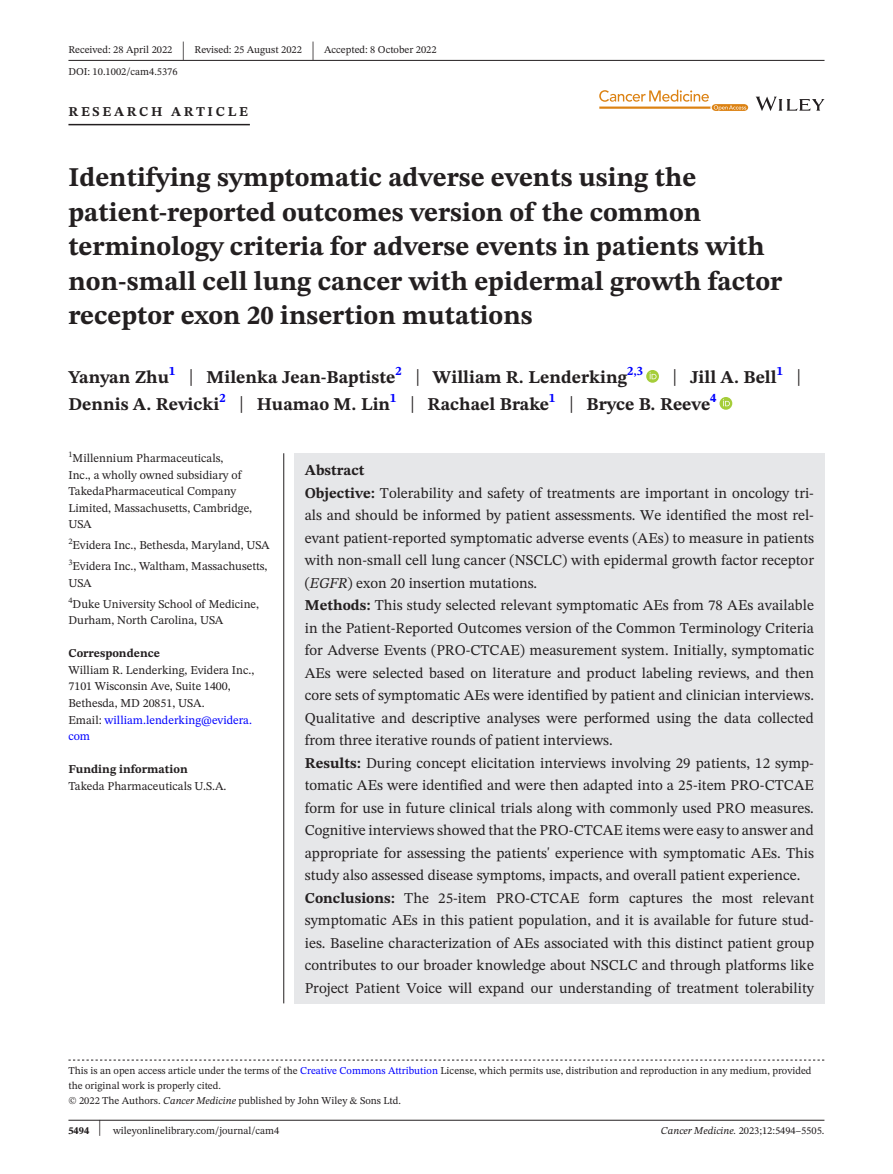
<style>
.page{position:relative;width:893px;height:1174px;background:#fff}
.page>*{position:absolute;margin:0;border:0;box-sizing:border-box;transform-origin:0 0}
.t1{font:700 27px/34.5px "STIX Two Text";color:#231f20}
.t2{font:25.65px "STIX Two Text";color:#231f20;scale:.49 1}
.t3{font:700 18px/27px "STIX Two Text";color:#231f20}
.t4{font:15px/22.5px "STIX Two Text";color:#231f20}
.t5{font:700 13.5px "STIX Two Text";letter-spacing:.2em;color:#231f20}
.t6{font:12px/16.5px "STIX Two Text";color:#231f20}
.t7{font:700 12px "STIX Two Text";color:#231f20}
.t8{font:10.5px/15px "STIX Two Text";color:#231f20}
.s1{font-weight:400;font-size:23.4px}
.s2{color:#00f}
.s3{font-weight:700}
.s4{font-style:italic}
.s5{font-size:22.2px}
</style>
<div class="page">
<hr style="left:68px;top:1119px;width:756px;height:1px;background:#231f20">
<svg style="left:756px;top:97px;width:68px;height:14px"></svg>
<svg style="left:599px;top:90px;width:149px;height:21px"></svg>
<hr style="left:68px;top:60px;width:756px;height:1px;background:#231f20">
<hr style="left:68px;top:124px;width:182px;height:1px;background:#231f20">
<svg style="left:646px;top:370px;width:13px;height:13px"></svg>
<svg style="left:650px;top:372px;width:6px;height:7px"></svg>
<svg style="left:719px;top:397px;width:13px;height:13px"></svg>
<svg style="left:723px;top:399px;width:7px;height:7px"></svg>
<svg style="left:68px;top:1059px;width:756px;height:1px"></svg>
<div style="left:294px;top:453px;width:530px;height:550px;background:#e6e7e9"></div>
<hr style="left:283px;top:453px;width:1px;height:550px;background:#231f20">
<p class="t8" style="left:68px;top:42px;width:106px">Received: 28 April 2022</p>
<h2 class="t2" style="left:182px;top:32px;width:8px">|</h2>
<p class="t8" style="left:195px;top:42px;width:109px">Revised: 25 August 2022</p>
<h2 class="t2" style="left:311px;top:32px;width:8px">|</h2>
<p class="t8" style="left:324px;top:42px;width:114px">Accepted: 8 October 2022</p>
<p class="t8" style="left:68px;top:64px;width:111px">DOI: 10.1002/cam4.5376</p>
<p class="t5" style="left:68px;top:101px;width:181px">RESEARCH ARTICLE</p>
<p class="t1" style="left:68px;top:161px;width:715px">Identifying symptomatic adverse events using the patient-reported outcomes version of the common terminology criteria for adverse events in patients with non-small cell lung cancer with epidermal growth factor receptor exon 20 insertion mutations</p>
<p class="t3" style="left:68px;top:364px;width:576px">Yanyan Zhu<sup>1</sup> <span class="s1">|</span> Milenka Jean-Baptiste<sup>2</sup> <span class="s1">|</span> William R. Lenderking<sup>2,3</sup></p>
<p class="t3" style="left:68px;top:364px;width:734px;text-indent:604px"><span class="s1">|</span> Jill A. Bell<sup>1</sup> <span class="s1">|<br></span>Dennis A. Revicki<sup>2</sup> <span class="s1">|</span> Huamao M. Lin<sup>1</sup> <span class="s1">|</span> Rachael Brake<sup>1</sup> <span class="s1">|</span> Bryce B. Reeve<sup>4</sup></p>
<p class="t6" style="left:68px;top:450px;width:185px"><sup>1</sup>Millennium Pharmaceuticals,<br>Inc., a wholly owned subsidiary of<br>TakedaPharmaceutical Company<br>Limited, Massachusetts, Cambridge,<br>USA</p>
<p class="t6" style="left:68px;top:535px;width:203px;line-height:21px"><sup>2</sup>Evidera Inc., Bethesda, Maryland, USA<br><sup>3</sup>Evidera Inc., Waltham, Massachusetts,</p>
<p class="t6" style="left:68px;top:572px;width:192px;line-height:21px">USA<br><sup>4</sup>Duke University School of Medicine,</p>
<p class="t6" style="left:68px;top:612px;width:156px">Durham, North Carolina, USA</p>
<p class="t7" style="left:68px;top:645px;width:93px">Correspondence</p>
<p class="t6" style="left:68px;top:661px;width:187px">William R. Lenderking, Evidera Inc.,<br>7101 Wisconsin Ave, Suite 1400,<br>Bethesda, MD 20851, USA.<br>Email: <span class="s2">william.lenderking@evidera. com</span></p>
<p class="t7" style="left:68px;top:760px;width:121px">Funding information</p>
<p class="t6" style="left:68px;top:777px;width:160px">Takeda Pharmaceuticals U.S.A.</p>
<p class="t4" style="left:305px;top:459px;width:511px"><span class="s3">Abstract<br>Objective:</span> Tolerability and safety of treatments are important in oncology tri&shy;als and should be informed by patient assessments. We identified the most rel&shy;evant patient-reported symptomatic adverse events (AEs) to measure in patients with non-small cell lung cancer (NSCLC) with epidermal growth factor receptor (<span class="s4">EGFR</span>) exon 20 insertion mutations.<br><span class="s3">Methods:</span> This study selected relevant symptomatic AEs from 78 AEs available in the Patient-Reported Outcomes version of the Common Terminology Criteria for Adverse Events (PRO-CTCAE) measurement system. Initially, symptomatic AEs were selected based on literature and product labeling reviews, and then core sets of symptomatic AEs were identified by patient and clinician interviews.<br>Qualitative and descriptive analyses were performed using the data collected from three iterative rounds of patient interviews.<br><span class="s3">Results:</span> During concept elicitation interviews involving 29 patients, 12 symp&shy;tomatic AEs were identified and were then adapted into a 25-item PRO-CTCAE form for use in future clinical trials along with commonly used PRO measures.<br>Cognitive interviews showed that the PRO-CTCAE items were easy to answer and appropriate for assessing the patients' experience with symptomatic AEs. This study also assessed disease symptoms, impacts, and overall patient experience.<br><span class="s3">Conclusions:</span> The 25-item PRO-CTCAE form captures the most relevant symptomatic AEs in this patient population, and it is available for future stud&shy;ies. Baseline characterization of AEs associated with this distinct patient group contributes to our broader knowledge about NSCLC and through platforms like Project Patient Voice will expand our understanding of treatment tolerability</p>
<p class="t8" style="left:68px;top:1063px;width:745px">This is an open access article under the terms of the <span class="s2">Creative Commons Attribution</span> License, which permits use, distribution and reproduction in any medium, provided the original work is properly cited.<br>© 2022 The Authors. <span class="s4">Cancer Medicine</span> published by John Wiley &amp; Sons Ltd.</p>
<p class="t8" style="left:68px;top:1123px;width:212px"><span class="s3">5494</span> <span class="s5">|</span> wileyonlinelibrary.com/journal/cam4</p>
<p class="t8" style="left:661px;top:1123px;width:165px"><span class="s4">Cancer Medicine.</span> 2023;12:5494–5505.</p>
</div>
